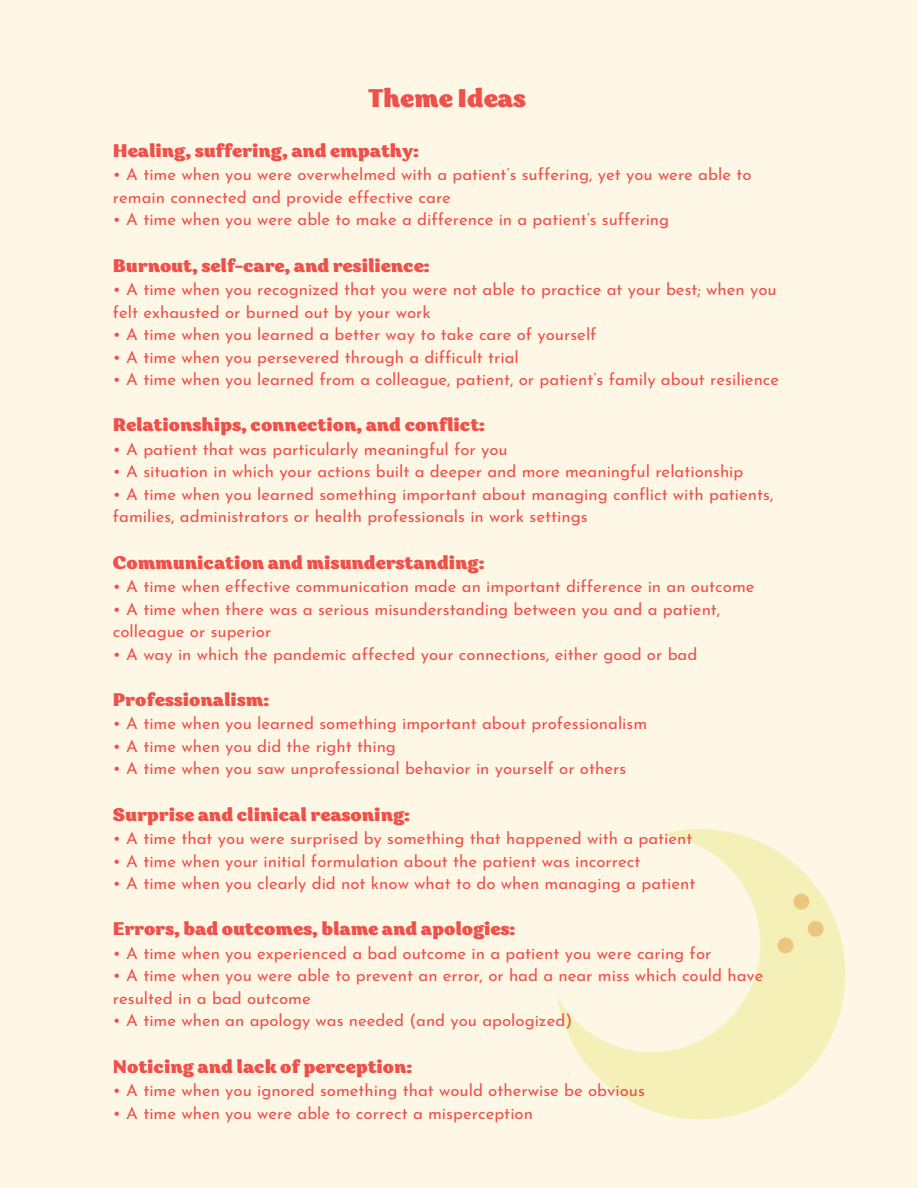
<style>
.page{position:relative;width:918px;height:1188px;background:#fff7e6}
.page>*{position:absolute;margin:0;border:0;box-sizing:border-box;transform-origin:0 0}
.t1{font:900 25.5px "Garbata";color:#ef504a}
.t2{font:900 18.3px "Garbata";color:#ef504a}
.t3{font:16.8px/22.5px "Josefin Sans";color:#ef504a}
</style>
<div class="page">
<svg style="left:557px;top:829px;width:288px;height:290px"></svg>
<div style="left:808px;top:921px;width:16px;height:16px;background:#ecc680;border-radius:50%"></div>
<div style="left:793px;top:894px;width:16px;height:16px;background:#ecc680;border-radius:50%"></div>
<div style="left:778px;top:938px;width:15px;height:15px;background:#ecc680;border-radius:50%"></div>
<p class="t1" style="left:369px;top:89px;width:159px">Theme Ideas</p>
<p class="t2" style="left:113px;top:144px;width:307px">Healing, suffering, and empathy:</p>
<p class="t3" style="left:113px;top:165px;width:640px">• A time when you were overwhelmed with a patient’s suffering, yet you were able to remain connected and provide effective care</p>
<p class="t3" style="left:113px;top:210px;width:558px">• A time when you were able to make a difference in a patient’s suffering</p>
<p class="t2" style="left:113px;top:259px;width:318px">Burnout, self-care, and resilience:</p>
<p class="t3" style="left:113px;top:280px;width:665px">• A time when you recognized that you were not able to practice at your best; when you felt exhausted or burned out by your work</p>
<p class="t3" style="left:113px;top:325px;width:485px">• A time when you learned a better way to take care of yourself</p>
<p class="t3" style="left:113px;top:347px;width:407px">• A time when you persevered through a difficult trial</p>
<p class="t3" style="left:113px;top:370px;width:668px">• A time when you learned from a colleague, patient, or patient’s family about resilience</p>
<p class="t2" style="left:113px;top:419px;width:374px">Relationships, connection, and conflict:</p>
<p class="t3" style="left:113px;top:440px;width:396px">• A patient that was particularly meaningful for you</p>
<p class="t3" style="left:113px;top:462px;width:632px">• A situation in which your actions built a deeper and more meaningful relationship</p>
<p class="t3" style="left:113px;top:485px;width:662px">• A time when you learned something important about managing conflict with patients, families, administrators or health professionals in work settings</p>
<p class="t2" style="left:113px;top:556px;width:373px">Communication and misunderstanding:</p>
<p class="t3" style="left:113px;top:577px;width:643px">• A time when effective communication made an important difference in an outcome</p>
<p class="t3" style="left:113px;top:599px;width:609px">• A time when there was a serious misunderstanding between you and a patient, colleague or superior</p>
<p class="t3" style="left:113px;top:644px;width:586px">• A way in which the pandemic affected your connections, either good or bad</p>
<p class="t2" style="left:113px;top:693px;width:158px">Professionalism:</p>
<p class="t3" style="left:113px;top:714px;width:536px">• A time when you learned something important about professionalism</p>
<p class="t3" style="left:113px;top:737px;width:285px">• A time when you did the right thing</p>
<p class="t3" style="left:113px;top:759px;width:515px">• A time when you saw unprofessional behavior in yourself or others</p>
<p class="t2" style="left:113px;top:808px;width:299px">Surprise and clinical reasoning:</p>
<p class="t3" style="left:113px;top:829px;width:581px">• A time that you were surprised by something that happened with a patient</p>
<p class="t3" style="left:113px;top:851px;width:529px">• A time when your initial formulation about the patient was incorrect</p>
<p class="t3" style="left:113px;top:874px;width:584px">• A time when you clearly did not know what to do when managing a patient</p>
<p class="t2" style="left:113px;top:923px;width:404px">Errors, bad outcomes, blame and apologies:</p>
<p class="t3" style="left:113px;top:944px;width:600px">• A time when you experienced a bad outcome in a patient you were caring for</p>
<p class="t3" style="left:113px;top:966px;width:652px">• A time when you were able to prevent an error, or had a near miss which could have resulted in a bad outcome</p>
<p class="t3" style="left:113px;top:1011px;width:461px">• A time when an apology was needed (and you apologized)</p>
<p class="t2" style="left:113px;top:1060px;width:301px">Noticing and lack of perception:</p>
<p class="t3" style="left:113px;top:1081px;width:533px">• A time when you ignored something that would otherwise be obvious</p>
<p class="t3" style="left:113px;top:1103px;width:422px">• A time when you were able to correct a misperception</p>
</div>
